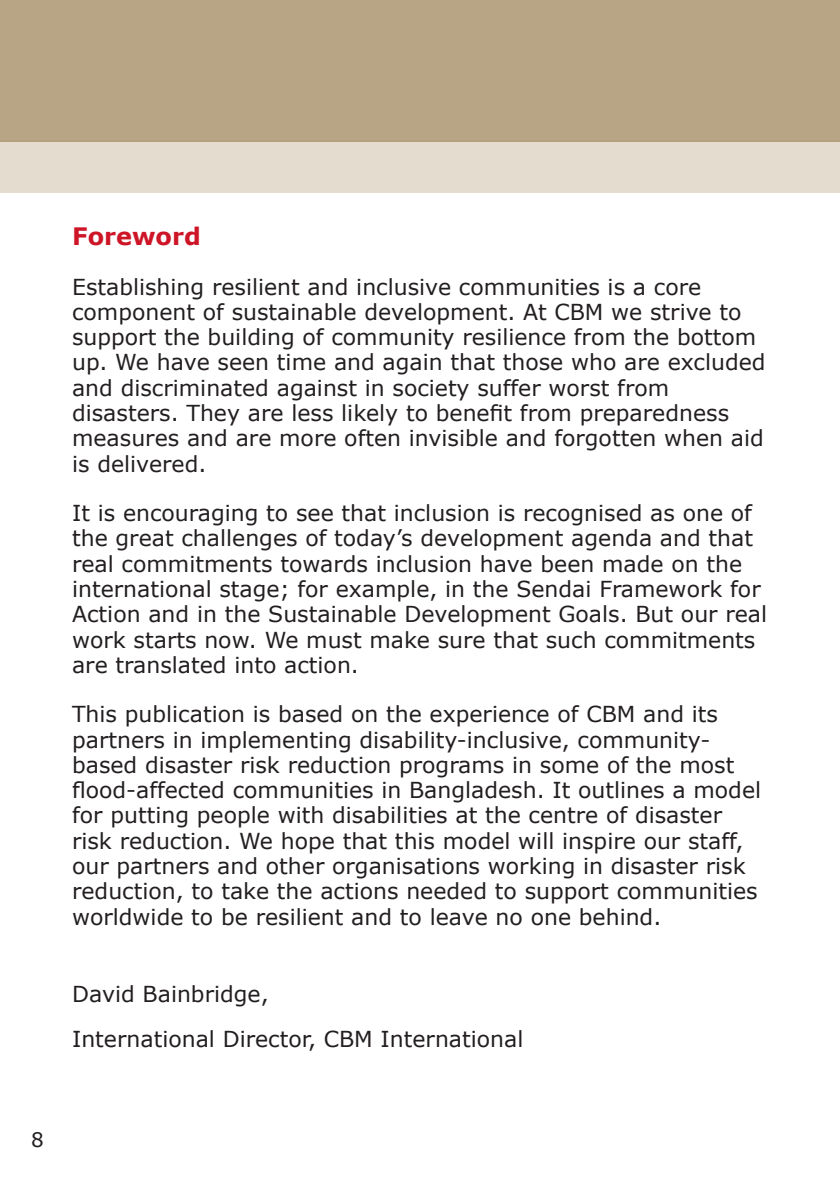
<style>
.page{position:relative;width:840px;height:1191px;background:#fff}
.page>*{position:absolute;margin:0;border:0;box-sizing:border-box;transform-origin:0 0}
.Heading_2{font:700 24px "Verdana";color:#cd1527}
.t1{font:22px/25.2px "Verdana";color:#231f20}
.t2{font:20px "Verdana";color:#231f20}
</style>
<div class="page">
<div style="left:0;top:140px;width:839px;height:53px;background:#e3dccf"></div>
<div style="left:0;top:0;width:839px;height:142px;background:#b8a585"></div>
<h1 class="Heading_2" style="left:72px;top:219px;width:130px">Foreword</h1>
<p class="t1" style="left:72px;top:274px;width:694px">Establishing resilient and inclusive communities is a core component of sustainable development. At CBM we strive to support the building of community resilience from the bottom up. We have seen time and again that those who are excluded and discriminated against in society suffer worst from disasters. They are less likely to benefit from preparedness measures and are more often invisible and forgotten when aid is delivered.</p>
<p class="t1" style="left:72px;top:501px;width:696px">It is encouraging to see that inclusion is recognised as one of the great challenges of today’s development agenda and that real commitments towards inclusion have been made on the international stage; for example, in the Sendai Framework for Action and in the Sustainable Development Goals. But our real work starts now. We must make sure that such commitments are translated into action.</p>
<p class="t1" style="left:72px;top:702px;width:690px">This publication is based on the experience of CBM and its partners in implementing disability-inclusive, community&shy;based disaster risk reduction programs in some of the most flood-affected communities in Bangladesh. It outlines a model for putting people with disabilities at the centre of disaster risk reduction. We hope that this model will inspire our staff, our partners and other organisations working in disaster risk reduction, to take the actions needed to support communities worldwide to be resilient and to leave no one behind.</p>
<p class="t1" style="left:72px;top:981px;width:198px">David Bainbridge,</p>
<p class="t1" style="left:72px;top:1026px;width:452px">International Director, CBM International</p>
<p class="t2" style="left:31px;top:1127px;width:14px">8</p>
</div>
